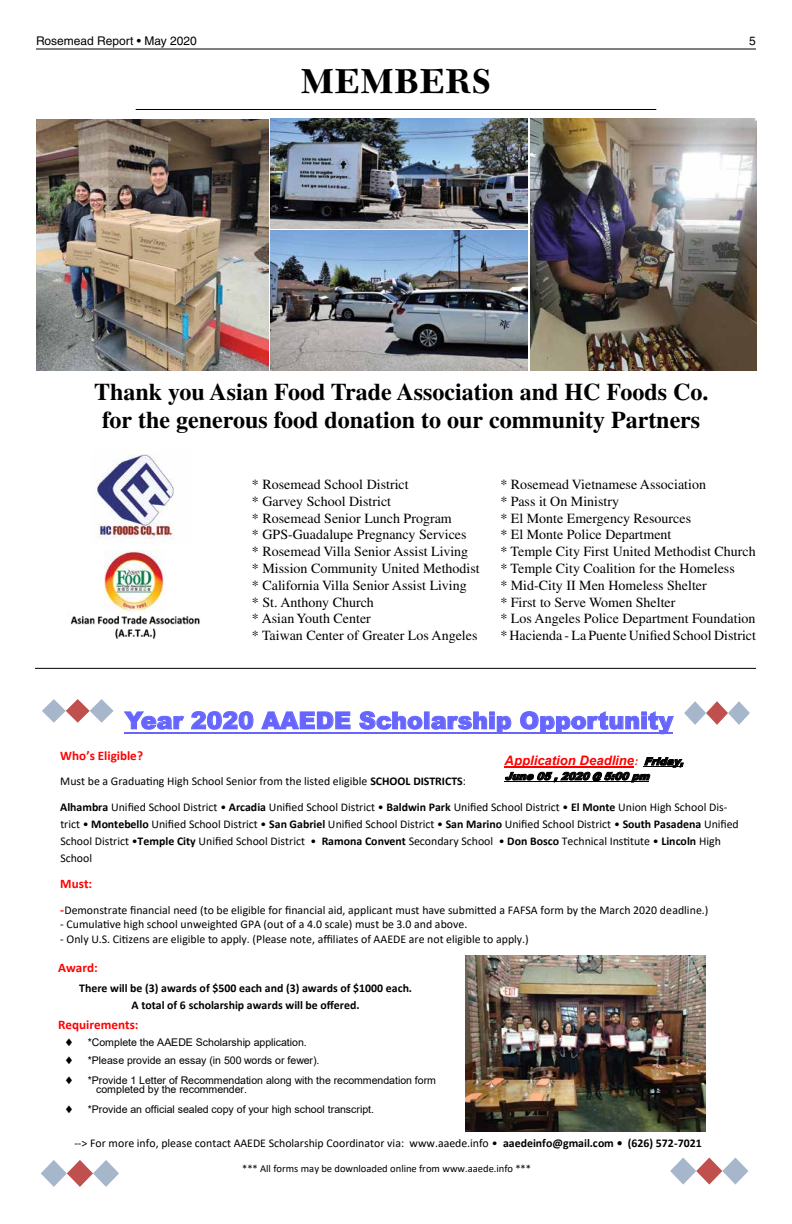
<style>
.page{position:relative;width:792px;height:1224px;background:#fff}
.page>*{position:absolute;margin:0;border:0;box-sizing:border-box;transform-origin:0 0}
.t1{font:700 36px "New Caledonia LT Std";color:#000}
.t2{font:700 24px/28.8px "Times LT Std";color:#000;text-align:center}
.t3{font:900 23.7px "Arial";color:#66f}
.t4{font:14px/16.8px "Times LT Std";color:#000}
.t5{font:700 13.1px "Calibri";color:#f00}
.t6{font:italic 700 13.1px "Arial";color:#f00}
.t7{font:12px "Helvetica LT Std";color:#000}
.t8{font:11.8px/17.2px "Calibri";color:#000}
.t9{font:700 11.8px/17.2px "Calibri";color:#000;text-align:center}
.t10{font:10.6px/9.1px "Arial";letter-spacing:-.005em;color:#000}
.t11{font:10.6px "Calibri";letter-spacing:-.005em;color:#000}
.t12{font:italic 900 10.6px "Arial";color:#000}
.s1{font-weight:700}
.s2{font-weight:700;font-size:13.1px;color:#f00}
.s3{font-size:10.6px}
.s4{font-weight:900;font-size:10.6px;color:#000}
</style>
<div class="page">
<hr style="left:36px;top:49px;width:720px;height:1px;background:#000">
<hr style="left:136px;top:109px;width:520px;height:1px;background:#000">
<img style="left:271px;top:119px;width:257px;height:109px">
<img style="left:271px;top:231px;width:257px;height:139px">
<img style="left:531px;top:119px;width:226px;height:251px">
<img style="left:36px;top:119px;width:232px;height:251px">
<hr style="left:35px;top:668px;width:721px;height:1px;background:#000">
<hr style="left:125px;top:732px;width:548px;height:1px;background:#66f">
<hr style="left:504px;top:766px;width:130px;height:2px;background:#f00">
<hr style="left:644px;top:766px;width:39px;height:1px;background:#000">
<hr style="left:504px;top:781px;width:145px;height:1px;background:#000">
<img style="left:465px;top:955px;width:240px;height:177px">
<svg style="left:42px;top:699px;width:72px;height:24px"></svg>
<svg style="left:684px;top:701px;width:66px;height:24px"></svg>
<svg style="left:670px;top:1158px;width:78px;height:27px"></svg>
<svg style="left:41px;top:1160px;width:78px;height:27px"></svg>
<img style="left:70px;top:615px;width:130px;height:24px">
<img style="left:105px;top:551px;width:59px;height:61px">
<img style="left:94px;top:450px;width:80px;height:92px">
<p class="t7" style="left:36px;top:33px;width:162px">Rosemead Report • May 2020</p>
<p class="t7" style="left:749px;top:33px;width:8px">5</p>
<h1 class="t1" style="left:300px;top:60px;width:193px">MEMBERS</h1>
<h2 class="t2" style="left:94px;top:377px;width:616px">Thank you Asian Food Trade Association and HC Foods Co. for the generous food donation to our community Partners</h2>
<p class="t4" style="left:252px;top:476px;width:229px">* Rosemead School District<br>* Garvey School District<br>* Rosemead Senior Lunch Program<br>* GPS-Guadalupe Pregnancy Services<br>* Rosemead Villa Senior Assist Living<br>* Mission Community United Methodist * California Villa Senior Assist Living<br>* St. Anthony Church<br>* Asian Youth Center<br>* Taiwan Center of Greater Los Angeles</p>
<p class="t4" style="left:500px;top:476px;width:257px">* Rosemead Vietnamese Association<br>* Pass it On Ministry<br>* El Monte Emergency Resources<br>* El Monte Police Department<br>* Temple City First United Methodist Church * Temple City Coalition for the Homeless<br>* Mid-City II Men Homeless Shelter<br>* First to Serve Women Shelter<br>* Los Angeles Police Department Foundation * Hacienda - La Puente Unified School District</p>
<h3 class="t3" style="left:125px;top:703px;width:550px">Year 2020 AAEDE Scholarship Opportunity</h3>
<p class="t5" style="left:60px;top:746px;width:84px">Who’s Eligible?</p>
<p class="t8" style="left:60px;top:769px;width:668px;line-height:25.1px">Must be a Graduating High School Senior from the listed eligible <span class="s1">SCHOOL DISTRICTS</span>:<br><span class="s1">Alhambra</span> Unified School District • <span class="s1">Arcadia</span> Unified School District • <span class="s1">Baldwin Park</span> Unified School District • <span class="s1">El Monte</span> Union High School Dis-</p>
<p class="t8" style="left:60px;top:815px;width:680px">trict • <span class="s1">Montebello</span> Unified School District • <span class="s1">San Gabriel</span> Unified School District • <span class="s1">San Marino</span> Unified School District • <span class="s1">South Pasadena</span> Unified<br>School District •<span class="s1">Temple City</span> Unified School District • <span class="s1">Ramona Convent</span> Secondary School • <span class="s1">Don Bosco</span> Technical Institute • <span class="s1">Lincoln</span> High<br>School</p>
<p class="t5" style="left:60px;top:875px;width:33px">Must:</p>
<p class="t8" style="left:60px;top:902px;width:650px"><span class="s2">-</span>Demonstrate financial need (to be eligible for financial aid, applicant must have submitted a FAFSA form by the March 2020 deadline.)</p>
<p class="t8" style="left:60px;top:916px;width:409px">- Cumulative high school unweighted GPA (out of a 4.0 scale) must be 3.0 and above.</p>
<p class="t8" style="left:60px;top:930px;width:470px">- Only U.S. Citizens are eligible to apply. (Please note, affiliates of AAEDE are not eligible to apply.)</p>
<p class="t5" style="left:58px;top:958px;width:41px">Award:</p>
<p class="t9" style="left:79px;top:979px;width:334px">There will be (3) awards of $500 each and (3) awards of $1000 each.<br>A total of 6 scholarship awards will be offered.</p>
<p class="t5" style="left:58px;top:1015px;width:82px">Requirements:</p>
<p class="t10" style="left:64px;top:1038px;width:244px">◻ *Complete the AAEDE Scholarship application.</p>
<p class="t10" style="left:64px;top:1056px;width:257px">◻ *Please provide an essay (in 500 words or fewer).</p>
<p class="t10" style="left:96px;top:1076px;width:341px;text-indent:-32px">◻ *Provide 1 Letter of Recommendation along with the recommendation form completed by the recommender.</p>
<p class="t10" style="left:64px;top:1105px;width:311px">◻ *Provide an official sealed copy of your high school transcript.</p>
<p class="t6" style="left:505px;top:752px;width:185px">Application Deadline<span class="s3">:</span> <span class="s4">Friday,</span></p>
<p class="t12" style="left:505px;top:768px;width:151px">June05,2020@5:00pm</p>
<p class="t8" style="left:74px;top:1134px;width:629px">--&gt; For more info, please contact AAEDE Scholarship Coordinator via: www.aaede.info • <span class="s1">aaedeinfo@gmail.com • (626) 572-7021</span></p>
<p class="t11" style="left:242px;top:1161px;width:290px">*** All forms may be downloaded online from www.aaede.info ***</p>
</div>
